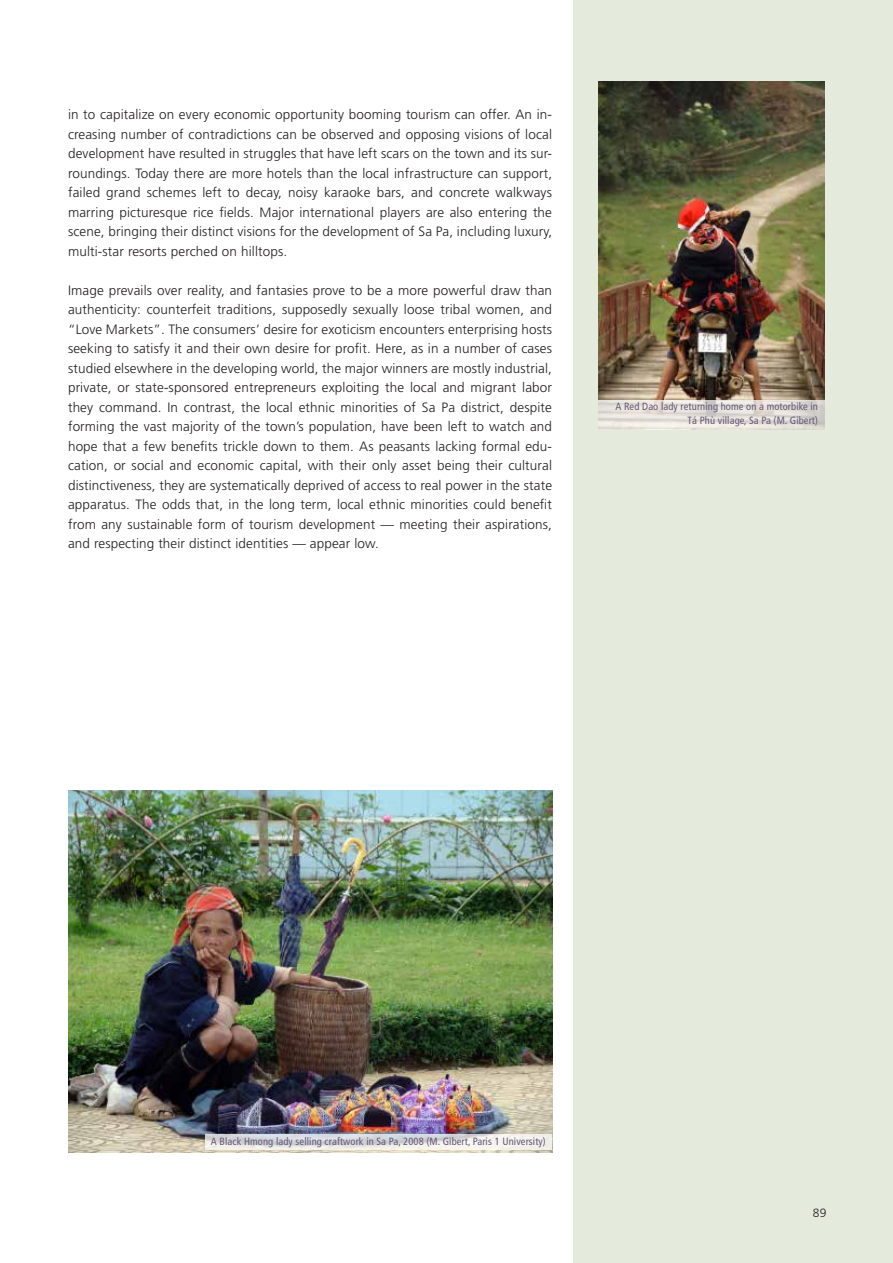
<style>
.page{position:relative;width:893px;height:1263px;background:#fff}
.page>*{position:absolute;margin:0;border:0;box-sizing:border-box;transform-origin:0 0}
.t1{font:300 13.5px/19.5px "Frutiger";letter-spacing:.01em;color:#231f20;text-align:justify}
.t2{font:300 12px "Frutiger";color:#231f20}
.t3{font:condensed 10.5px/13.5px "Frutiger";letter-spacing:.01em;color:#655879;text-align:right}
</style>
<div class="page">
<div style="left:573px;top:0;width:320px;height:1263px;background:#e5ebdc"></div>
<img style="left:599px;top:81px;width:226px;height:319px">
<svg style="left:598px;top:400px;width:227px;height:30px"></svg>
<img style="left:68px;top:790px;width:484px;height:362px">
<svg style="left:205px;top:1135px;width:346px;height:15px;background:#e3e3e2"></svg>
<p class="t1" style="left:68px;top:105px;width:486px">in to capitalize on every economic opportunity booming tourism can offer. An in&shy;creasing number of contradictions can be observed and opposing visions of local development have resulted in struggles that have left scars on the town and its sur&shy;roundings. Today there are more hotels than the local infrastructure can support, failed grand schemes left to decay, noisy karaoke bars, and concrete walkways marring picturesque rice fields. Major international players are also entering the scene, bringing their distinct visions for the development of Sa Pa, including luxury, multi-star resorts perched on hilltops.</p>
<p class="t1" style="left:68px;top:281px;width:486px">Image prevails over reality, and fantasies prove to be a more powerful draw than authenticity: counterfeit traditions, supposedly sexually loose tribal women, and “Love Markets”. The consumers’ desire for exoticism encounters enterprising hosts seeking to satisfy it and their own desire for profit. Here, as in a number of cases studied elsewhere in the developing world, the major winners are mostly industrial, private, or state-sponsored entrepreneurs exploiting the local and migrant labor they command. In contrast, the local ethnic minorities of Sa Pa district, despite forming the vast majority of the town’s population, have been left to watch and hope that a few benefits trickle down to them. As peasants lacking formal edu&shy;cation, or social and economic capital, with their only asset being their cultural distinctiveness, they are systematically deprived of access to real power in the state apparatus. The odds that, in the long term, local ethnic minorities could benefit from any sustainable form of tourism development — meeting their aspirations, and respecting their distinct identities — appear low.</p>
<p class="t3" style="left:615px;top:400px;width:204px">A Red Dao lady returning home on a motorbike in<br>Tá Phù village, Sa Pa (M. Gibert)</p>
<p class="t3" style="left:211px;top:1135px;width:337px">A Black Hmong lady selling craftwork in Sa Pa, 2008 (M. Gibert, Paris 1 University)</p>
<p class="t2" style="left:813px;top:1206px;width:15px">89</p>
</div>
